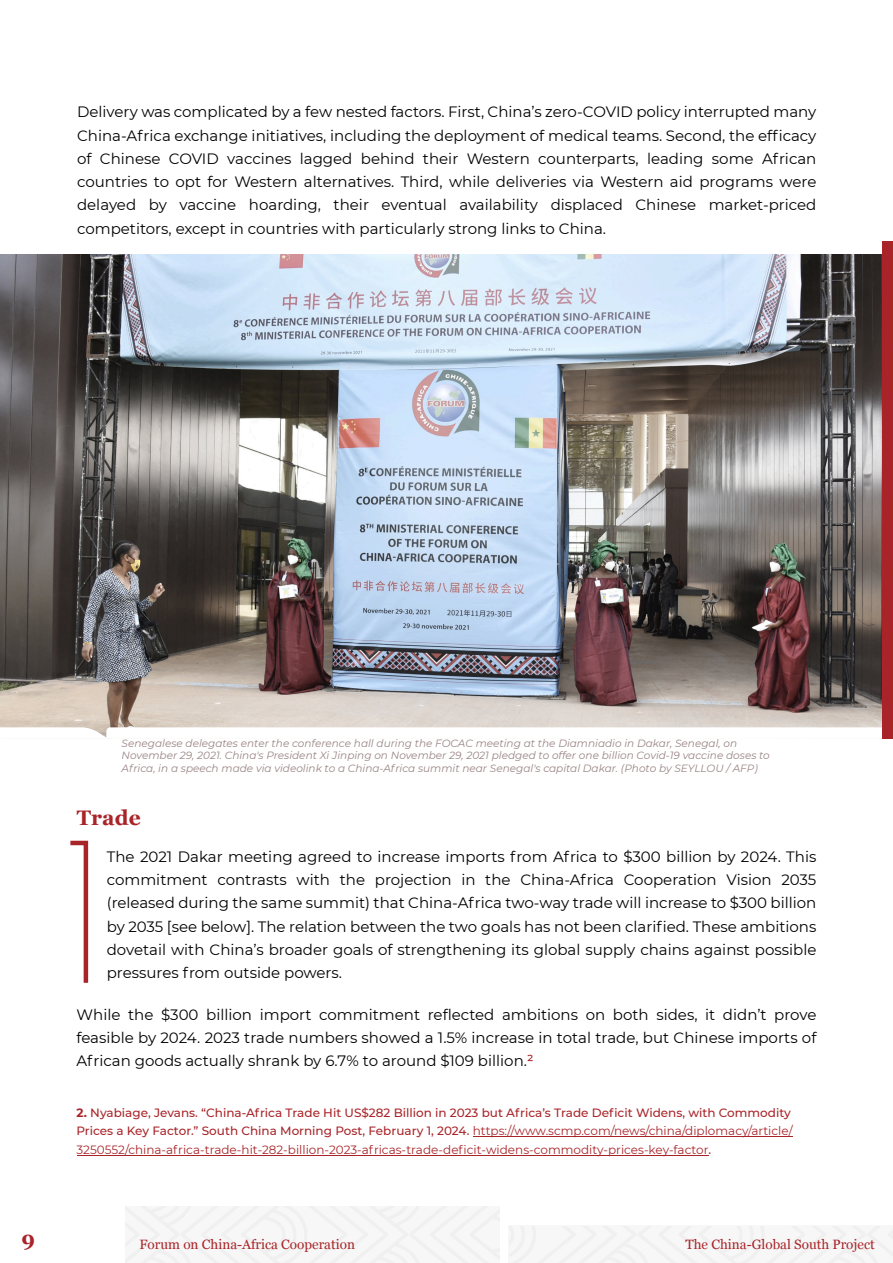
<style>
.page{position:relative;width:893px;height:1263px;background:#fff}
.page>*{position:absolute;margin:0;border:0;box-sizing:border-box;transform-origin:0 0}
.t1{font:700 21px "Georgia";color:#a92429}
.t2{font:15px/23.2px "Montserrat";color:#000;text-align:justify}
.t3{font:13.5px "Georgia";color:#a92429}
.t4{font:500 12px/18.8px "Montserrat";color:#a92429}
.t5{font:italic 10.5px/12.8px "Montserrat";color:#9a8484}
.s1{font-weight:500;color:#a92429}
.s2{font-weight:700}
.s3{font-weight:400}
</style>
<div class="page">
<svg style="left:70px;top:840px;width:19px;height:143px"></svg>
<hr style="left:473px;top:1136px;width:320px;height:1px;background:#a92429">
<hr style="left:77px;top:1155px;width:631px;height:1px;background:#a92429">
<img style="left:0;top:254px;width:882px;height:473px">
<svg style="left:0;top:727px;width:893px;height:12px"></svg>
<div style="left:882px;top:241px;width:11px;height:497px;background:#a92429"></div>
<p class="t2" style="left:77px;top:100px;width:741px">Delivery was complicated by a few nested factors. First, China’s zero-COVID policy interrupted many China-Africa exchange initiatives, including the deployment of medical teams. Second, the efficacy of Chinese COVID vaccines lagged behind their Western counterparts, leading some African countries to opt for Western alternatives. Third, while deliveries via Western aid programs were delayed by vaccine hoarding, their eventual availability displaced Chinese market-priced competitors, except in countries with particularly strong links to China.</p>
<p class="t5" style="left:122px;top:736px;width:650px">Senegalese delegates enter the conference hall during the FOCAC meeting at the Diamniadio in Dakar, Senegal, on<br>November 29, 2021. China's President Xi Jinping on November 29, 2021 pledged to offer one billion Covid-19 vaccine doses to<br>Africa, in a speech made via videolink to a China-Africa summit near Senegal's capital Dakar. (Photo by SEYLLOU / AFP)</p>
<h1 class="t1" style="left:77px;top:809px;width:65px">Trade</h1>
<p class="t2" style="left:107px;top:845px;width:711px">The 2021 Dakar meeting agreed to increase imports from Africa to $300 billion by 2024. This commitment contrasts with the projection in the China-Africa Cooperation Vision 2035 (released during the same summit) that China-Africa two-way trade will increase to $300 billion by 2035 [see below]. The relation between the two goals has not been clarified. These ambitions dovetail with China’s broader goals of strengthening its global supply chains against possible pressures from outside powers.</p>
<p class="t2" style="left:77px;top:1002px;width:741px">While the $300 billion import commitment reflected ambitions on both sides, it didn’t prove feasible by 2024. 2023 trade numbers showed a 1.5% increase in total trade, but Chinese imports of African goods actually shrank by 6.7% to around $109 billion.<span class="s1">²</span></p>
<p class="t4" style="left:77px;top:1103px;width:718px"><span class="s2">2.</span> Nyabiage, Jevans. “China-Africa Trade Hit US$282 Billion in 2023 but Africa’s Trade Deficit Widens, with Commodity<br>Prices a Key Factor.” South China Morning Post, February 1, 2024. <span class="s3">https://www.scmp.com/news/china/diplomacy/article/<br>3250552/china-africa-trade-hit-282-billion-2023-africas-trade-deficit-widens-commodity-prices-key-factor</span>.</p>
<h1 class="t1" style="left:21px;top:1230px;width:15px">9</h1>
<p class="t3" style="left:140px;top:1239px;width:217px">Forum on China-Africa Cooperation</p>
<p class="t3" style="left:685px;top:1239px;width:191px">The China-Global South Project</p>
</div>
